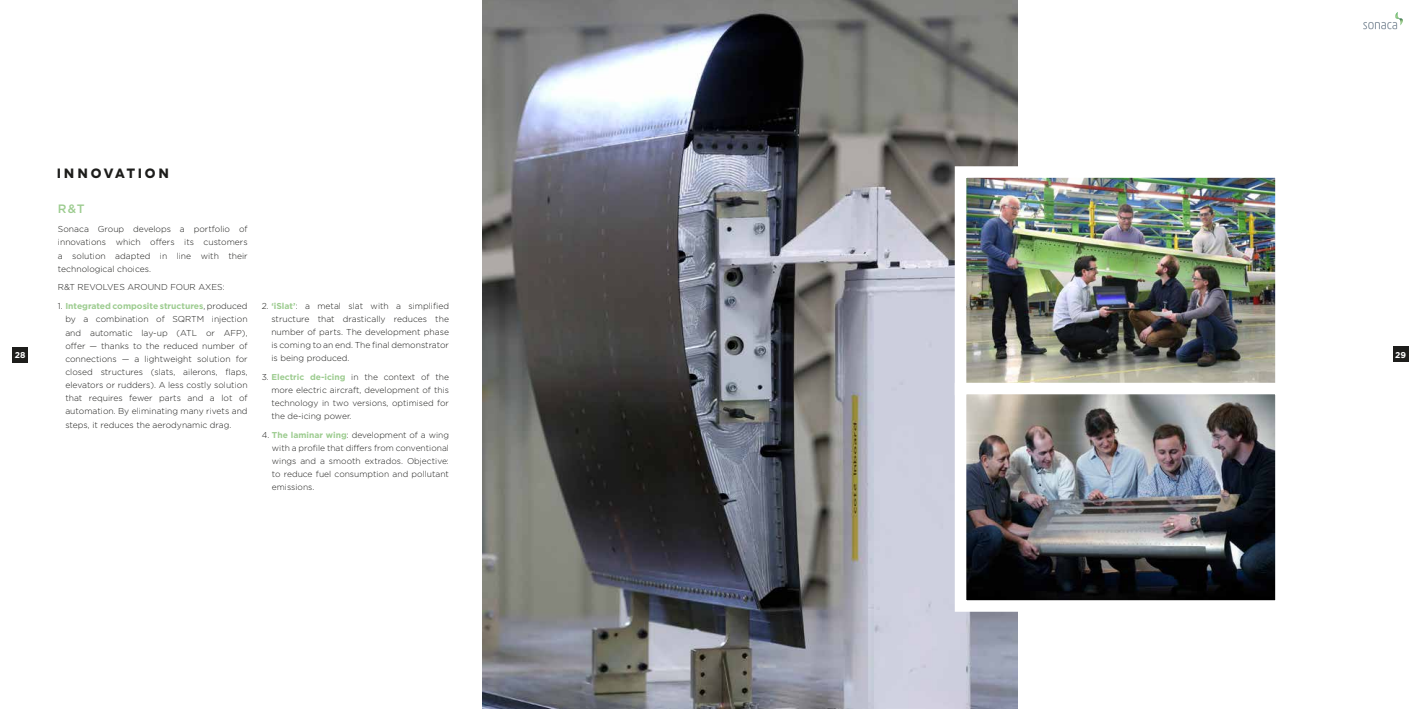
<style>
.page{position:relative;width:1418px;height:709px;background:#fff}
.page>*{position:absolute;margin:0;border:0;box-sizing:border-box;transform-origin:0 0}
.t1{font:700 13.5px "Novecentowide";letter-spacing:.2em;color:#1d1d1b}
.t2{font:500 12.1px "Gotham";color:#9dcc90}
.t3{font:300 8.6px/13.1px "Gotham";color:#1d1d1b;text-align:justify}
.t4{font:300 8.5px/13px "Gotham";color:#1d1d1b;text-align:justify}
.t5{font:700 8.5px "Gotham";color:#fff}
.s1{font-weight:700;color:#9dcc90}
</style>
<div class="page">
<svg style="left:1363px;top:12px;width:40px;height:17px"></svg>
<img style="left:482px;top:0;width:535px;height:709px">
<img style="left:949px;top:160px;width:327px;height:217px">
<img style="left:949px;top:377px;width:327px;height:240px">
<div style="left:13px;top:347px;width:15px;height:15px;background:#1d1d1b"></div>
<div style="left:1392px;top:347px;width:15px;height:15px;background:#1d1d1b"></div>
<h1 class="t1" style="left:57px;top:164px;width:114px">INNOVATION</h1>
<h2 class="t2" style="left:58px;top:202px;width:28px">R&amp;T</h2>
<p class="t3" style="left:58px;top:222px;width:191px">Sonaca Group develops a portfolio of innovations which offers its customers a solution adapted in line with their technological choices.</p>
<p class="t3" style="left:58px;top:281px;width:168px">R&amp;T REVOLVES AROUND FOUR AXES:</p>
<p class="t3" style="left:65px;top:300px;width:184px;text-indent:-7px">1. <span class="s1">Integrated composite structures</span>, produced by a combination of SQRTM injection and automatic lay-up (ATL or AFP), offer — thanks to the reduced number of connections — a lightweight solution for closed structures (slats, ailerons, flaps, elevators or rudders). A less costly solution that requires fewer parts and a lot of automation. By eliminating many rivets and steps, it reduces the aerodynamic drag.</p>
<p class="t3" style="left:271px;top:299px;width:179px;text-indent:-10px">2. <span class="s1">‘iSlat’</span>: a metal slat with a simplified structure that drastically reduces the number of parts. The development phase is coming to an end. The final demonstrator is being produced.</p>
<p class="t4" style="left:271px;top:370px;width:179px;text-indent:-10px">3. <span class="s1">Electric de-icing</span> in the context of the more electric aircraft, development of this technology in two versions, optimised for the de-icing power.</p>
<p class="t4" style="left:272px;top:428px;width:179px;text-indent:-10px">4. <span class="s1">The laminar wing</span>: development of a wing with a profile that differs from conventional wings and a smooth extrados. Objective: to reduce fuel consumption and pollutant emissions.</p>
<p class="t5" style="left:15px;top:350px;width:12px">28</p>
<p class="t5" style="left:1394px;top:350px;width:12px">29</p>
</div>
